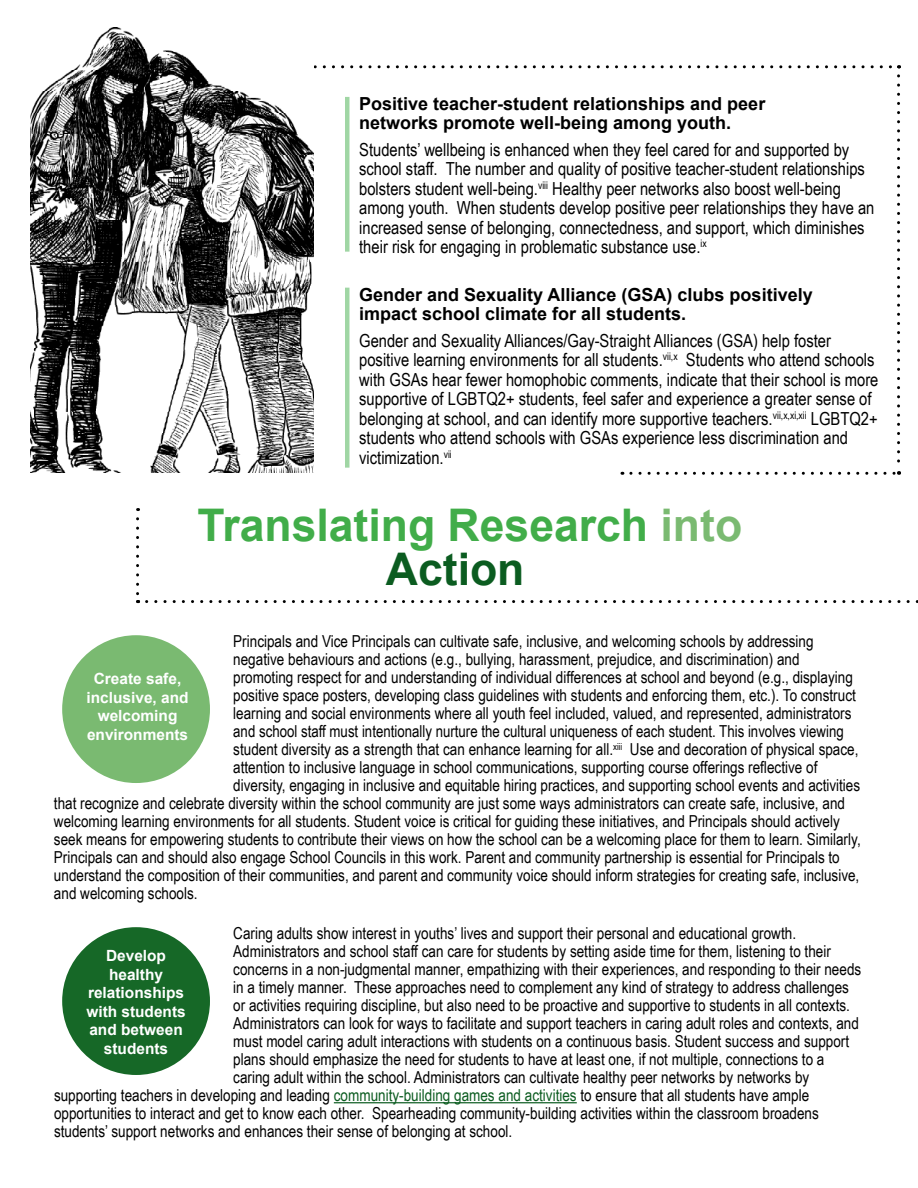
<style>
.page{position:relative;width:918px;height:1188px;background:#fff}
.page>*{position:absolute;margin:0;border:0;box-sizing:border-box;transform-origin:0 0}
.t1{font:700 45px/44px "Arial";color:#41ad49}
.t2{font:18px/19.5px "Arial Narrow";color:#000}
.t3{font:700 18px/19.5px "Arial";color:#000}
.t4{font:16.5px/18px "Arial Narrow";color:#000}
.t5{font:700 15.45px/18.5px "Arial";color:#fff;text-align:center}
.s1{color:#7aba71}
.s2{color:#0b5c20}
</style>
<div class="page">
<div style="left:62px;top:927px;width:148px;height:148px;background:#166827;border-radius:50%"></div>
<hr style="left:334px;top:1102px;width:243px;height:1px;background:#0b5c20">
<div style="left:62px;top:635px;width:148px;height:148px;background:#7aba71;border-radius:50%"></div>
<div style="left:345px;top:97px;width:5px;height:155px;background:#a0d6a4"></div>
<svg style="left:314px;top:65px;width:586px;height:3px"></svg>
<div style="left:345px;top:288px;width:5px;height:180px;background:#a0d6a4"></div>
<svg style="left:631px;top:76px;width:269px;height:399px"></svg>
<svg style="left:136px;top:519px;width:3px;height:84px"></svg>
<svg style="left:147px;top:600px;width:771px;height:3px"></svg>
<img style="left:31px;top:28px;width:283px;height:445px">
<p class="t3" style="left:359px;top:94px;width:408px">Positive teacher-student relationships and peer networks promote well-being among youth.</p>
<p class="t2" style="left:359px;top:139px;width:517px">Students’ wellbeing is enhanced when they feel cared for and supported by school staff. The number and quality of positive teacher-student relationships bolsters student well-being.<sup>viii</sup> Healthy peer networks also boost well-being among youth. When students develop positive peer relationships they have an increased sense of belonging, connectedness, and support, which diminishes their risk for engaging in problematic substance use.<sup>ix</sup></p>
<p class="t3" style="left:359px;top:285px;width:455px">Gender and Sexuality Alliance (GSA) clubs positively impact school climate for all students.</p>
<p class="t2" style="left:359px;top:330px;width:521px">Gender and Sexuality Alliances/Gay-Straight Alliances (GSA) help foster positive learning environments for all students.<sup>vii,x</sup> Students who attend schools with GSAs hear fewer homophobic comments, indicate that their school is more supportive of LGBTQ2+ students, feel safer and experience a greater sense of belonging at school, and can identify more supportive teachers.<sup>vii,x,xi,xii</sup> LGBTQ2+ students who attend schools with GSAs experience less discrimination and victimization.<sup>vii</sup></p>
<h1 class="t1" style="left:386px;top:504px;width:358px;text-indent:-188px">Translating Research <span class="s1">into<br></span><span class="s2">Action</span></h1>
<p class="t5" style="left:87px;top:670px;width:104px">Create safe, inclusive, and welcoming environments</p>
<p class="t4" style="left:233px;top:632px;width:629px">Principals and Vice Principals can cultivate safe, inclusive, and welcoming schools by addressing negative behaviours and actions (e.g., bullying, harassment, prejudice, and discrimination) and promoting respect for and understanding of individual differences at school and beyond (e.g., displaying positive space posters, developing class guidelines with students and enforcing them, etc.). To construct learning and social environments where all youth feel included, valued, and represented, administrators and school staff must intentionally nurture the cultural uniqueness of each student. This involves viewing student diversity as a strength that can enhance learning for all.<sup>xiii</sup> Use and decoration of physical space, attention to inclusive language in school communications, supporting course offerings reflective of diversity, engaging in inclusive and equitable hiring practices, and supporting school events and activities</p>
<p class="t4" style="left:54px;top:794px;width:808px">that recognize and celebrate diversity within the school community are just some ways administrators can create safe, inclusive, and welcoming learning environments for all students. Student voice is critical for guiding these initiatives, and Principals should actively seek means for empowering students to contribute their views on how the school can be a welcoming place for them to learn. Similarly, Principals can and should also engage School Councils in this work. Parent and community partnership is essential for Principals to understand the composition of their communities, and parent and community voice should inform strategies for creating safe, inclusive, and welcoming schools.</p>
<p class="t4" style="left:233px;top:924px;width:564px">Caring adults show interest in youths’ lives and support their personal and educational growth.</p>
<p class="t4" style="left:233px;top:942px;width:599px">Administrators and school staff can care for students by setting aside time for them, listening to their</p>
<p class="t4" style="left:233px;top:960px;width:630px">concerns in a non-judgmental manner, empathizing with their experiences, and responding to their needs</p>
<p class="t4" style="left:233px;top:978px;width:617px">in a timely manner. These approaches need to complement any kind of strategy to address challenges</p>
<p class="t4" style="left:233px;top:996px;width:618px">or activities requiring discipline, but also need to be proactive and supportive to students in all contexts.</p>
<p class="t4" style="left:233px;top:1014px;width:627px">Administrators can look for ways to facilitate and support teachers in caring adult roles and contexts, and</p>
<p class="t4" style="left:233px;top:1032px;width:617px">must model caring adult interactions with students on a continuous basis. Student success and support</p>
<p class="t4" style="left:233px;top:1050px;width:593px">plans should emphasize the need for students to have at least one, if not multiple, connections to a</p>
<p class="t4" style="left:233px;top:1068px;width:578px">caring adult within the school. Administrators can cultivate healthy peer networks by networks by</p>
<p class="t4" style="left:54px;top:1086px;width:757px">supporting teachers in developing and leading <span class="s2">community-building games and activities</span> to ensure that all students have ample</p>
<p class="t4" style="left:54px;top:1104px;width:766px">opportunities to interact and get to know each other. Spearheading community-building activities within the classroom broadens</p>
<p class="t4" style="left:54px;top:1122px;width:460px">students’ support networks and enhances their sense of belonging at school.</p>
<p class="t5" style="left:86px;top:947px;width:101px">Develop healthy relationships with students and between students</p>
</div>
